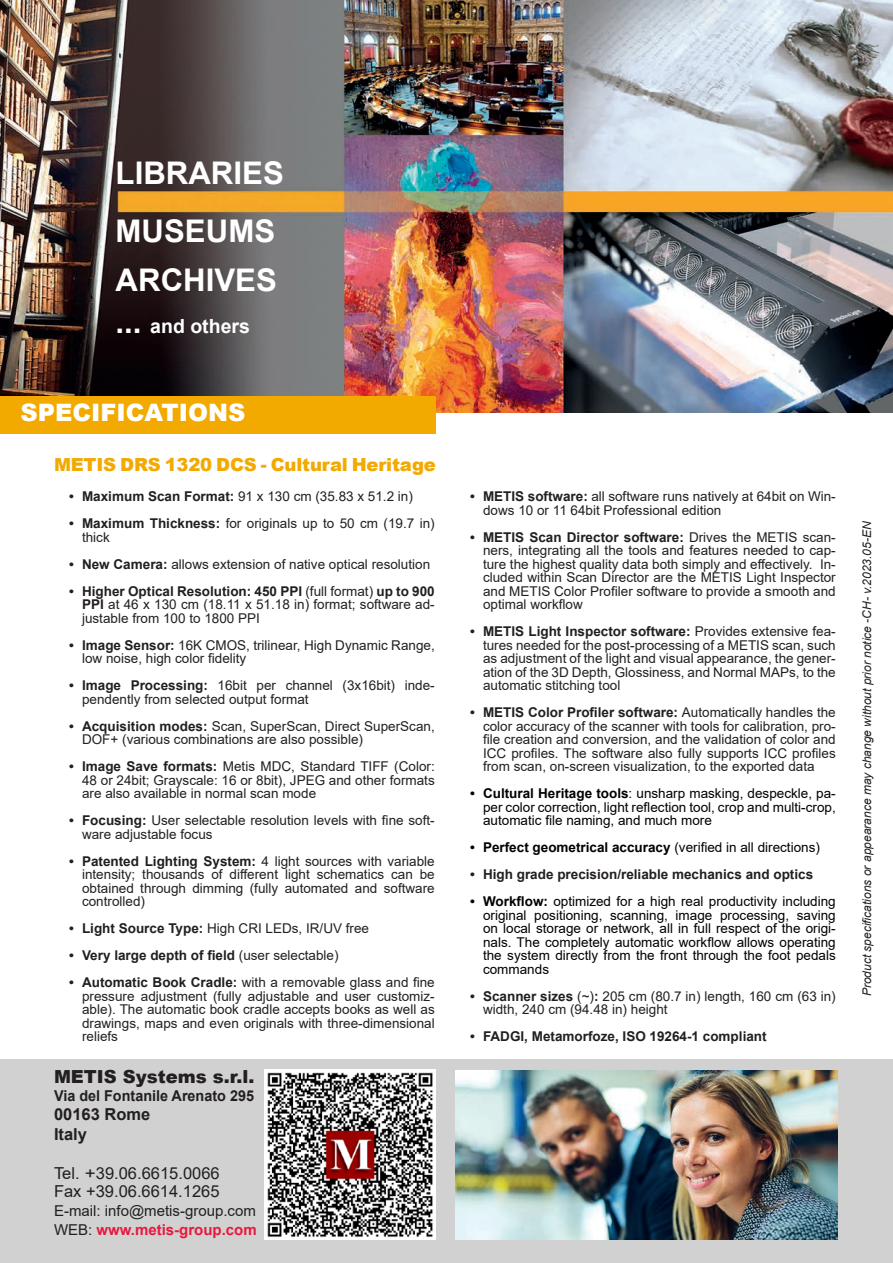
<style>
.page{position:relative;width:893px;height:1263px;background:#fff}
.page>*{position:absolute;margin:0;border:0;box-sizing:border-box;transform-origin:0 0}
.t1{font:700 31.2px/58.8px "Arial";color:#fff}
.t2{font:900 24px "Arial";color:#fff}
.t3{font:700 19.5px "Arial";color:#fff}
.t4{font:900 18px "Arial";letter-spacing:-.01em;color:#f2a900}
.t5{font:900 18px "Arial";color:#231f20}
.t6{font:16.5px/18.8px "Arial";color:#231f20}
.t7{font:700 16.5px/19.8px "Arial";color:#231f20}
.t8{font:15px/18.8px "Arial";color:#231f20}
.t9{font:700 15px "Arial";color:#231f20;scale:.96 1}
.t10{font:13.5px/13.5px "Arial";color:#231f20}
.t11{font:13.5px/13.5px "Arial";color:#000;text-align:justify}
.t12{font:700 13.5px "Arial";color:#231f20}
.t13{font:700 13.5px "Arial";color:#000}
.t14{font:italic 12px "Arial";color:#231f20}
.s1{font-size:31.2px}
.s2{font-weight:700}
.s3{font-weight:400}
.s4{font-weight:700;color:#e8193d}
</style>
<div class="page">
<div style="left:0;top:1059px;width:893px;height:204px;background:#d1d1d1"></div>
<img style="left:265px;top:1070px;width:170px;height:170px">
<img style="left:456px;top:1070px;width:382px;height:170px">
<img style="left:0;top:0;width:893px;height:412px">
<div style="left:0;top:400px;width:436px;height:33px;background:#f2a900"></div>
<div style="left:0;top:396px;width:436px;height:34px;background:#f2a900"></div>
<h1 class="t1" style="left:116px;top:144px;width:170px">LIBRARIES<br>MUSEUMS</h1>
<h1 class="t1" style="left:116px;top:251px;width:163px">ARCHIVES</h1>
<h3 class="t3" style="left:116px;top:312px;width:136px"><span class="s1">...</span> and others</h3>
<h2 class="t2" style="left:20px;top:395px;width:227px">SPECIFICATIONS</h2>
<h3 class="t4" style="left:54px;top:451px;width:383px">METIS DRS 1320 DCS - Cultural Heritage</h3>
<p class="t10" style="left:69px;top:490px;width:345px"><span class="s2">• Maximum Scan Format:</span> 91 x 130 cm (35.83 x 51.2 in)</p>
<p class="t10" style="left:82px;top:517px;width:354px;text-indent:-13px"><span class="s2">• Maximum Thickness:</span> for originals up to 50 cm (19.7 in) thick</p>
<p class="t10" style="left:69px;top:557px;width:362px"><span class="s2">• New Camera:</span> allows extension of native optical resolution</p>
<p class="t10" style="left:82px;top:584px;width:354px;text-align:justify;text-indent:-13px"><span class="s2">• Higher Optical Resolution: 450 PPI</span> (full format) <span class="s2">up to 900<br>PPI</span> at 46 x 130 cm (18.11 x 51.18 in) format; software ad&shy;justable from 100 to 1800 PPI</p>
<p class="t10" style="left:82px;top:638px;width:354px;text-indent:-13px"><span class="s2">• Image Sensor:</span> 16K CMOS, trilinear, High Dynamic Range, low noise, high color fidelity</p>
<p class="t10" style="left:82px;top:679px;width:354px;text-indent:-13px"><span class="s2">• Image Processing:</span> 16bit per channel (3x16bit) inde&shy;pendently from selected output format</p>
<p class="t10" style="left:82px;top:719px;width:354px;text-indent:-13px"><span class="s2">• Acquisition modes:</span> Scan, SuperScan, Direct SuperScan,<br>DOF+ (various combinations are also possible)</p>
<p class="t10" style="left:82px;top:760px;width:354px;text-align:justify;text-indent:-13px"><span class="s2">• Image Save formats:</span> Metis MDC, Standard TIFF (Color:<br>48 or 24bit; Grayscale: 16 or 8bit), JPEG and other formats are also available in normal scan mode</p>
<p class="t10" style="left:82px;top:814px;width:354px;text-indent:-13px"><span class="s2">• Focusing:</span> User selectable resolution levels with fine soft&shy;ware adjustable focus</p>
<p class="t10" style="left:82px;top:854px;width:354px;text-align:justify;text-indent:-13px"><span class="s2">• Patented Lighting System:</span> 4 light sources with variable intensity; thousands of different light schematics can be obtained through dimming (fully automated and software controlled)</p>
<p class="t10" style="left:69px;top:922px;width:301px"><span class="s2">• Light Source Type:</span> High CRI LEDs, IR/UV free</p>
<p class="t12" style="left:69px;top:946px;width:271px">• Very large depth of field <span class="s3">(user selectable)</span></p>
<p class="t10" style="left:82px;top:976px;width:354px;text-align:justify;text-indent:-13px"><span class="s2">• Automatic Book Cradle:</span> with a removable glass and fine pressure adjustment (fully adjustable and user customiz&shy;able). The automatic book cradle accepts books as well as drawings, maps and even originals with three-dimensional reliefs</p>
<h3 class="t5" style="left:54px;top:1063px;width:202px">METIS Systems s.r.l.</h3>
<p class="t9" style="left:54px;top:1085px;width:210px">Via del Fontanile Arenato 295</p>
<p class="t7" style="left:54px;top:1105px;width:98px">00163 Rome<br>Italy</p>
<p class="t6" style="left:54px;top:1163px;width:167px">Tel. +39.06.6615.0066<br>Fax +39.06.6614.1265</p>
<p class="t8" style="left:54px;top:1201px;width:204px">E-mail: info@metis-group.com<br>WEB: <span class="s4">www.metis-group.com</span></p>
<p class="t10" style="left:483px;top:490px;width:354px;text-indent:-13px"><span class="s2">• METIS software:</span> all software runs natively at 64bit on Win&shy;dows 10 or 11 64bit Professional edition</p>
<p class="t10" style="left:483px;top:530px;width:354px;text-align:justify;text-indent:-13px"><span class="s2">• METIS Scan Director software:</span> Drives the METIS scan&shy;ners, integrating all the tools and features needed to cap&shy;ture the highest quality data both simply and effectively. In&shy;cluded within Scan Director are the METIS Light Inspector and METIS Color Profiler software to provide a smooth and optimal workflow</p>
<p class="t10" style="left:483px;top:625px;width:354px;text-align:justify;text-indent:-13px"><span class="s2">• METIS Light Inspector software:</span> Provides extensive fea&shy;tures needed for the post-processing of a METIS scan, such as adjustment of the light and visual appearance, the gener&shy;ation of the 3D Depth, Glossiness, and Normal MAPs, to the automatic stitching tool</p>
<p class="t10" style="left:483px;top:706px;width:354px;text-align:justify;text-indent:-13px"><span class="s2">• METIS Color Profiler software:</span> Automatically handles the color accuracy of the scanner with tools for calibration, pro&shy;file creation and conversion, and the validation of color and ICC profiles. The software also fully supports ICC profiles from scan, on-screen visualization, to the exported data</p>
<p class="t11" style="left:483px;top:787px;width:354px;text-indent:-13px"><span class="s2">• Cultural Heritage tools</span>: unsharp masking, despeckle, pa&shy;per color correction, light reflection tool, crop and multi-crop, automatic file naming, and much more</p>
<p class="t13" style="left:470px;top:838px;width:351px">• Perfect geometrical accuracy <span class="s3">(verified in all directions)</span></p>
<p class="t12" style="left:470px;top:865px;width:344px">• High grade precision/reliable mechanics and optics</p>
<p class="t11" style="left:483px;top:895px;width:354px;text-indent:-13px"><span class="s2">• Workflow:</span> optimized for a high real productivity including original positioning, scanning, image processing, saving on local storage or network, all in full respect of the origi&shy;nals. The completely automatic workflow allows operating the system directly from the front through the foot pedals commands</p>
<p class="t10" style="left:483px;top:989px;width:354px;text-indent:-13px"><span class="s2">• Scanner sizes</span> (~)<span class="s2">:</span> 205 cm (80.7 in) length, 160 cm (63 in) width, 240 cm (94.48 in) height</p>
<p class="t12" style="left:470px;top:1027px;width:298px">• FADGI, Metamorfoze, ISO 19264-1 compliant</p>
<p class="t14" style="left:859px;top:996px;width:477px;rotate:-90deg">Product specifications or appearance may change without prior notice -CH- v.2023.05-EN</p>
</div>
